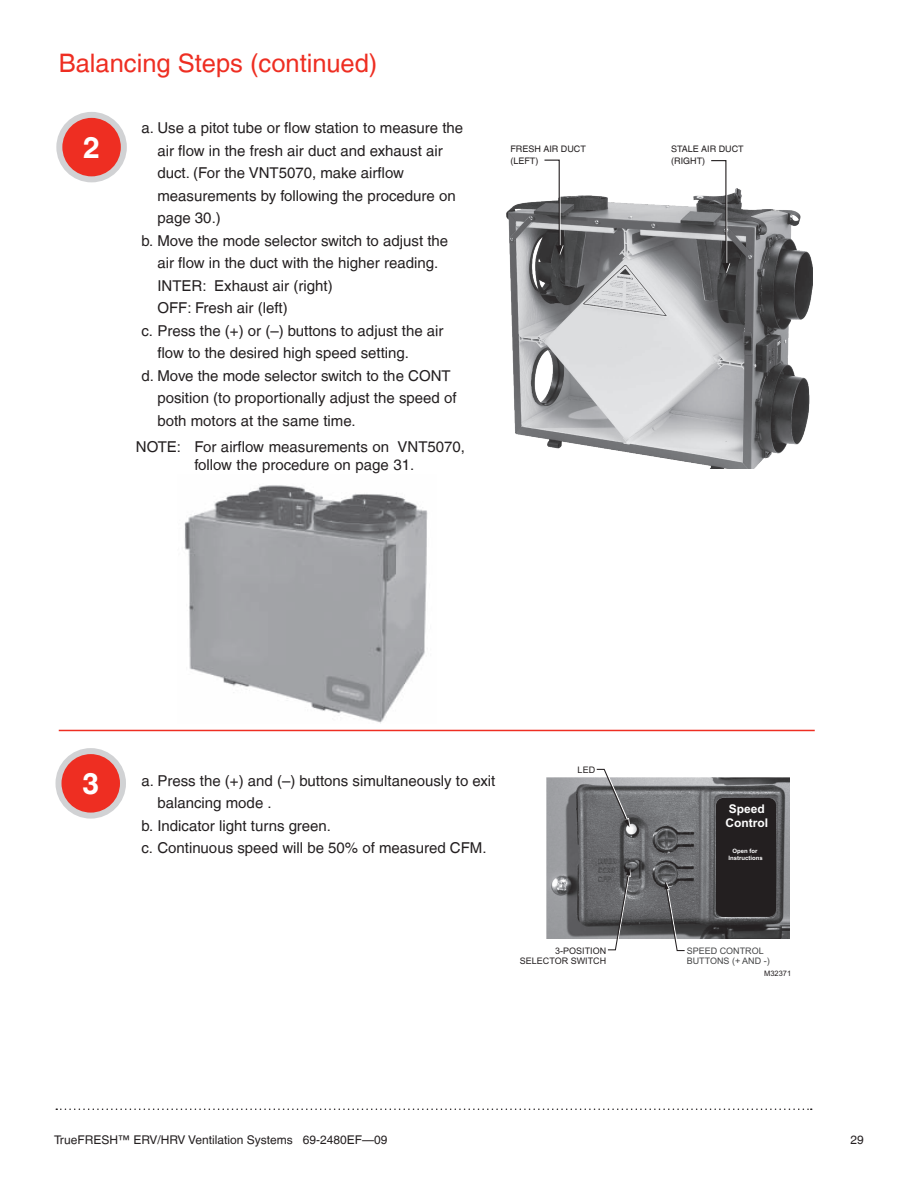
<style>
.page{position:relative;width:918px;height:1188px;background:#fff}
.page>*{position:absolute;margin:0;border:0;box-sizing:border-box;transform-origin:0 0}
.t1{font:700 30px "Helvetica LT";color:#fff}
.Heading_1{font:25.5px "Helvetica LT";color:#ee2e22}
.Alpha_List{font:15px/22.5px "Helvetica LT";color:#231f20}
.NOTE{font:15px/18px "Helvetica LT";color:#231f20;text-align:center}
.t2{font:12px "Helvetica LT";color:#231f20}
.t3{font:700 12px/14.4px "Arial";color:#fff}
.Heading_2{font:9px "Helvetica LT";color:#231f20}
.t4{font:9px/10.5px "Arial";color:#231f20;text-align:right}
.t5{font:9px/10.5px "Arial";color:#454647}
.t6{font:7.5px "Arial";color:#231f20}
.t7{font:700 6px/7.2px "Arial";color:#fff;text-align:center}
</style>
<div class="page">
<img style="left:184px;top:485px;width:244px;height:238px">
<svg style="left:56px;top:1108px;width:756px;height:2px"></svg>
<img style="left:547px;top:778px;width:243px;height:160px">
<div style="left:716px;top:798px;width:60px;height:119px;background:#231f20;border-radius:8px"></div>
<svg style="left:596px;top:768px;width:34px;height:59px;background:#8c8d8f"></svg>
<svg style="left:607px;top:867px;width:24px;height:84px;background:#777779"></svg>
<svg style="left:664px;top:881px;width:23px;height:71px"></svg>
<img style="left:506px;top:188px;width:306px;height:281px">
<svg style="left:543px;top:159px;width:21px;height:96px"></svg>
<svg style="left:710px;top:160px;width:20px;height:113px"></svg>
<div style="left:59px;top:115px;width:65px;height:64px;background:#ee2e22;border-radius:50%"></div>
<div style="left:56px;top:112px;width:71px;height:70px;border:6px solid #d1d2d4;border-radius:50%"></div>
<hr style="left:59px;top:730px;width:756px;height:1px;background:#ee2e22">
<div style="left:58px;top:751px;width:65px;height:65px;background:#ee2e22;border-radius:50%"></div>
<div style="left:56px;top:748px;width:70px;height:71px;border:6px solid #d1d2d4;border-radius:50%"></div>
<p class="Heading_1" style="left:59px;top:49px;width:320px">Balancing Steps (continued)</p>
<p class="t1" style="left:83px;top:129px;width:18px">2</p>
<p class="Alpha_List" style="left:157px;top:117px;width:307px;text-indent:-16px">a. Use a pitot tube or flow station to measure the air flow in the fresh air duct and exhaust air duct. (For the VNT5070, make airflow measurements by following the procedure on page 30.)</p>
<p class="Alpha_List" style="left:157px;top:229px;width:292px;text-indent:-16px">b. Move the mode selector switch to adjust the air flow in the duct with the higher reading.<br>INTER: Exhaust air (right)<br>OFF: Fresh air (left)</p>
<p class="Alpha_List" style="left:157px;top:319px;width:288px;text-indent:-16px">c. Press the (+) or (–) buttons to adjust the air flow to the desired high speed setting.</p>
<p class="Alpha_List" style="left:157px;top:364px;width:301px;text-indent:-16px">d. Move the mode selector switch to the CONT position (to proportionally adjust the speed of both motors at the same time.</p>
<p class="NOTE" style="left:136px;top:438px;width:331px">NOTE: For airflow measurements on VNT5070, follow the procedure on page 31.</p>
<p class="Heading_2" style="left:510px;top:143px;width:77px">FRESH AIR DUCT</p>
<p class="Heading_2" style="left:510px;top:155px;width:29px">(LEFT)</p>
<p class="Heading_2" style="left:671px;top:143px;width:74px">STALE AIR DUCT</p>
<p class="Heading_2" style="left:671px;top:155px;width:35px">(RIGHT)</p>
<p class="t1" style="left:82px;top:765px;width:18px">3</p>
<p class="Alpha_List" style="left:157px;top:769px;width:339px;text-indent:-16px">a. Press the (+) and (–) buttons simultaneously to exit balancing mode .</p>
<p class="Alpha_List" style="left:141px;top:814px;width:191px">b. Indicator light turns green.</p>
<p class="Alpha_List" style="left:141px;top:837px;width:347px">c. Continuous speed will be 50% of measured CFM.</p>
<p class="t4" style="left:578px;top:764px;width:19px">LED</p>
<p class="t3" style="left:725px;top:802px;width:44px">Speed<br>Control</p>
<p class="t7" style="left:729px;top:847px;width:36px">Open for<br>Instructions</p>
<p class="t4" style="left:520px;top:945px;width:88px">3-POSITION<br>SELECTOR SWITCH</p>
<p class="t5" style="left:687px;top:946px;width:85px">SPEED CONTROL<br>BUTTONS (+ AND -)</p>
<p class="t6" style="left:764px;top:968px;width:29px">M32371</p>
<p class="t2" style="left:54px;top:1133px;width:335px">TrueFRESH™ ERV/HRV Ventilation Systems 69-2480EF—09</p>
<p class="t2" style="left:851px;top:1133px;width:15px">29</p>
</div>
